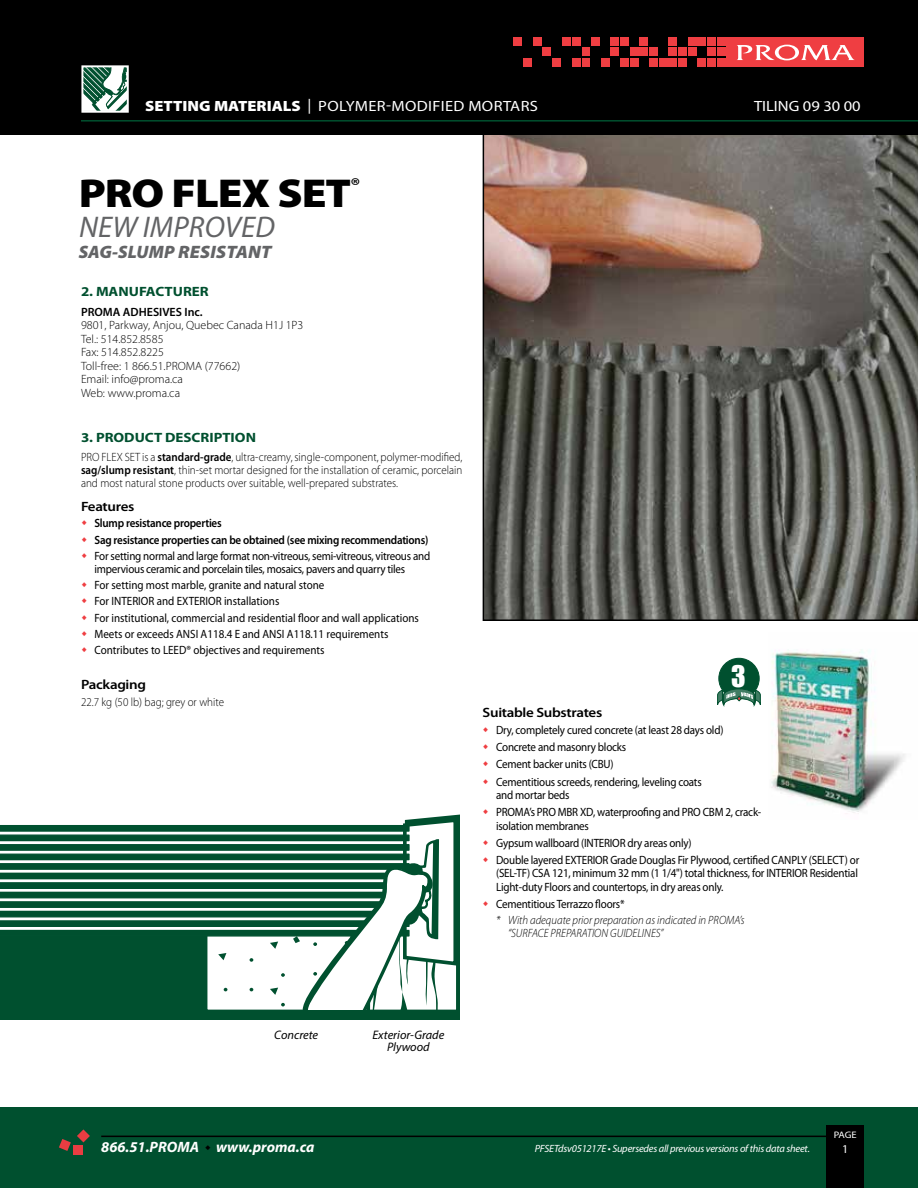
<style>
.page{position:relative;width:918px;height:1188px;background:#fff}
.page>*{position:absolute;margin:0;border:0;box-sizing:border-box;transform-origin:0 0}
.t1{font:900 40.5px "Myriad Pro";letter-spacing:-.02em;color:#000;scale:1.11 1}
.t2{font:italic 30px "Myriad Pro";letter-spacing:.005em;color:#636466}
.t3{font:27.6px "Impact";color:#fff}
.t4{font:italic 900 18px "Myriad Pro";letter-spacing:.01em;color:#636466}
.t5{font:italic 700 15px "Myriad Pro";color:#fff}
.t6{font:14.85px "Myriad Pro";letter-spacing:.02em;color:#fff;scale:1.11 1}
.t7{font:14.85px "Myriad Pro";color:#fff;scale:1.11 1}
.t8{font:600 13.5px "Myriad Pro";letter-spacing:-.02em;color:#000;scale:1.11 1}
.t9{font:700 13.5px "Myriad Pro";color:#00502f;scale:1.11 1}
.t10{font:italic 12.3px/12.3px "Myriad Pro";color:#000;text-align:center}
.t11{font:12px/17.1px "Myriad Pro";letter-spacing:-.02em;color:#000;scale:.92 1}
.t12{font:300 12px/12.8px "Myriad Pro";color:#000;text-align:justify;scale:.92 1}
.t13{font:12px/16.4px "Myriad Pro";color:#000;scale:.92 1}
.t14{font:300 12px/13.5px "Myriad Pro";color:#000}
.t15{font:600 12px/16.4px "Myriad Pro";letter-spacing:-.02em;color:#000;scale:.92 1}
.t16{font:italic 300 12px/12.8px "Myriad Pro";color:#000;scale:.92 1}
.t17{font:600 12px "Myriad Pro";color:#000}
.t18{font:12px "Myriad Pro";color:#fff}
.t19{font:italic 10.5px "Myriad Pro";letter-spacing:-.02em;color:#fff}
.t20{font:9.45px "Myriad Pro";color:#fff;scale:1.11 1}
.s1{font-weight:900}
.s2{font-weight:600}
</style>
<div class="page">
<svg style="left:483px;top:135px;width:435px;height:486px"></svg>
<div style="left:0;top:0;width:918px;height:135px;background:#000"></div>
<div style="left:0;top:1107px;width:918px;height:81px;background:#00502f"></div>
<div style="left:826px;top:1125px;width:38px;height:63px;background:#000"></div>
<svg style="left:84px;top:68px;width:42px;height:42px"></svg>
<div style="left:81px;top:65px;width:48px;height:48px;border:2px solid #fff"></div>
<hr style="left:81px;top:120px;width:837px;height:2px;background:#00502f">
<div style="left:73px;top:1145px;width:9px;height:10px;background:#e93d42"></div>
<svg style="left:77px;top:1129px;width:13px;height:13px"></svg>
<svg style="left:59px;top:1139px;width:12px;height:12px"></svg>
<hr style="left:101px;top:1136px;width:725px;height:1px;background:#000">
<div style="left:727px;top:37px;width:137px;height:30px;background:#ef3e42"></div>
<div style="left:717px;top:37px;width:8px;height:8px;background:#ef3e42"></div>
<div style="left:717px;top:48px;width:8px;height:8px;background:#ef3e42"></div>
<div style="left:717px;top:59px;width:8px;height:8px;background:#ef3e42"></div>
<div style="left:707px;top:37px;width:8px;height:8px;background:#ef3e42"></div>
<div style="left:707px;top:48px;width:8px;height:8px;background:#ef3e42"></div>
<div style="left:688px;top:48px;width:8px;height:8px;background:#ef3e42"></div>
<div style="left:707px;top:59px;width:8px;height:8px;background:#ef3e42"></div>
<div style="left:698px;top:37px;width:8px;height:8px;background:#ef3e42"></div>
<div style="left:688px;top:37px;width:8px;height:8px;background:#ef3e42"></div>
<div style="left:698px;top:59px;width:8px;height:8px;background:#ef3e42"></div>
<div style="left:678px;top:48px;width:8px;height:8px;background:#ef3e42"></div>
<div style="left:678px;top:59px;width:8px;height:8px;background:#ef3e42"></div>
<div style="left:669px;top:37px;width:8px;height:8px;background:#ef3e42"></div>
<div style="left:669px;top:48px;width:8px;height:8px;background:#ef3e42"></div>
<div style="left:669px;top:59px;width:8px;height:8px;background:#ef3e42"></div>
<div style="left:659px;top:59px;width:8px;height:8px;background:#ef3e42"></div>
<div style="left:649px;top:48px;width:8px;height:8px;background:#ef3e42"></div>
<div style="left:649px;top:59px;width:8px;height:8px;background:#ef3e42"></div>
<div style="left:640px;top:37px;width:8px;height:8px;background:#ef3e42"></div>
<div style="left:640px;top:48px;width:8px;height:8px;background:#ef3e42"></div>
<div style="left:630px;top:48px;width:8px;height:8px;background:#ef3e42"></div>
<div style="left:630px;top:59px;width:8px;height:8px;background:#ef3e42"></div>
<div style="left:620px;top:37px;width:8px;height:8px;background:#ef3e42"></div>
<div style="left:620px;top:59px;width:8px;height:8px;background:#ef3e42"></div>
<div style="left:611px;top:37px;width:8px;height:8px;background:#ef3e42"></div>
<div style="left:611px;top:48px;width:8px;height:8px;background:#ef3e42"></div>
<div style="left:601px;top:59px;width:8px;height:8px;background:#ef3e42"></div>
<div style="left:591px;top:37px;width:8px;height:8px;background:#ef3e42"></div>
<div style="left:582px;top:48px;width:8px;height:8px;background:#ef3e42"></div>
<div style="left:582px;top:59px;width:8px;height:8px;background:#ef3e42"></div>
<div style="left:572px;top:37px;width:8px;height:8px;background:#ef3e42"></div>
<div style="left:572px;top:59px;width:8px;height:8px;background:#ef3e42"></div>
<div style="left:562px;top:37px;width:8px;height:8px;background:#ef3e42"></div>
<div style="left:553px;top:59px;width:8px;height:8px;background:#ef3e42"></div>
<div style="left:533px;top:37px;width:8px;height:8px;background:#ef3e42"></div>
<div style="left:514px;top:37px;width:8px;height:8px;background:#ef3e42"></div>
<div style="left:543px;top:48px;width:8px;height:8px;background:#ef3e42"></div>
<div style="left:524px;top:59px;width:8px;height:8px;background:#ef3e42"></div>
<svg style="left:737px;top:45px;width:118px;height:15px"></svg>
<img style="left:771px;top:650px;width:134px;height:163px">
<div style="left:719px;top:658px;width:40px;height:41px;background:#00502f;border-radius:50%"></div>
<div style="left:719px;top:658px;width:41px;height:41px;border:1px solid #00502f;border-radius:50%"></div>
<svg style="left:717px;top:689px;width:44px;height:16px"></svg>
<svg style="left:0;top:814px;width:460px;height:197px"></svg>
<div style="left:0;top:1011px;width:460px;height:9px;background:#00502f"></div>
<p class="t6" style="left:145px;top:97px;width:355px"><span class="s1">SETTING MATERIALS</span> | POLYMER-MODIFIED MORTARS</p>
<p class="t7" style="left:754px;top:97px;width:98px">TILING 09 30 00</p>
<h1 class="t1" style="left:79px;top:166px;width:255px">PRO FLEX SET<sup>®</sup></h1>
<h2 class="t2" style="left:79px;top:208px;width:197px">NEW IMPROVED</h2>
<h3 class="t4" style="left:79px;top:240px;width:194px">SAG-SLUMP RESISTANT</h3>
<p class="t9" style="left:81px;top:282px;width:117px">2. MANUFACTURER</p>
<p class="t17" style="left:81px;top:304px;width:123px">PROMA ADHESIVES Inc.</p>
<p class="t14" style="left:81px;top:318px;width:224px">9801, Parkway, Anjou, Quebec Canada H1J 1P3<br>Tel.: 514.852.8585<br>Fax: 514.852.8225<br>Toll-free: 1 866.51.PROMA (77662)<br>Email: info@proma.ca<br>Web: www.proma.ca</p>
<p class="t9" style="left:81px;top:428px;width:159px">3. PRODUCT DESCRIPTION</p>
<p class="t12" style="left:81px;top:451px;width:416px">PRO FLEX SET is a <span class="s2">standard-grade</span>, ultra-creamy, single-component, polymer-modified, <span class="s2">sag/slump resistant</span>, thin-set mortar designed for the installation of ceramic, porcelain and most natural stone products over suitable, well-prepared substrates.</p>
<p class="t8" style="left:81px;top:498px;width:50px">Features</p>
<p class="t15" style="left:95px;top:515px;width:364px">Slump resistance properties<br>Sag resistance properties can be obtained (see mixing recommendations)</p>
<p class="t11" style="left:95px;top:549px;width:366px;line-height:12.8px">For setting normal and large format non-vitreous, semi-vitreous, vitreous and impervious ceramic and porcelain tiles, mosaics, pavers and quarry tiles</p>
<p class="t13" style="left:95px;top:577px;width:354px">For setting most marble, granite and natural stone<br>For INTERIOR and EXTERIOR installations<br>For institutional, commercial and residential floor and wall applications Meets or exceeds ANSI A118.4 E and ANSI A118.11 requirements Contributes to LEED® objectives and requirements</p>
<p class="t8" style="left:81px;top:676px;width:60px">Packaging</p>
<p class="t12" style="left:81px;top:696px;width:157px">22.7 kg (50 lb) bag; grey or white</p>
<h3 class="t3" style="left:731px;top:659px;width:16px">3</h3>
<p class="t8" style="left:483px;top:704px;width:109px">Suitable Substrates</p>
<p class="t11" style="left:496px;top:722px;width:249px">Dry, completely cured concrete (at least 28 days old)<br>Concrete and masonry blocks<br>Cement backer units (CBU)<br>Cementitious screeds, rendering, leveling coats</p>
<p class="t11" style="left:496px;top:786px;width:290px">and mortar beds<br>PROMA’s PRO MBR XD, waterproofing and PRO CBM 2, crack-</p>
<p class="t11" style="left:496px;top:817px;width:396px">isolation membranes<br>Gypsum wallboard (INTERIOR dry areas only)<br>Double layered EXTERIOR Grade Douglas Fir Plywood, certified CANPLY (SELECT) or</p>
<p class="t11" style="left:496px;top:866px;width:395px;line-height:13.5px">(SEL-TF) CSA 121, minimum 32 mm (1 1/4") total thickness, for INTERIOR Residential<br>Light-duty Floors and countertops, in dry areas only.</p>
<p class="t11" style="left:496px;top:895px;width:141px">Cementitious Terrazzo floors*</p>
<p class="t16" style="left:508px;top:914px;width:259px;text-indent:-12px">* With adequate prior preparation as indicated in PROMA’s “SURFACE PREPARATION GUIDELINES”</p>
<p class="t10" style="left:274px;top:1028px;width:45px">Concrete</p>
<p class="t10" style="left:372px;top:1028px;width:73px">Exterior-Grade<br>Plywood</p>
<p class="t5" style="left:101px;top:1138px;width:215px">866.51.PROMA www.proma.ca</p>
<p class="t19" style="left:535px;top:1142px;width:277px">PFSETdsv051217E • Supersedes all previous versions of this data sheet.</p>
<p class="t20" style="left:834px;top:1129px;width:22px">PAGE</p>
<p class="t18" style="left:842px;top:1141px;width:8px">1</p>
</div>
